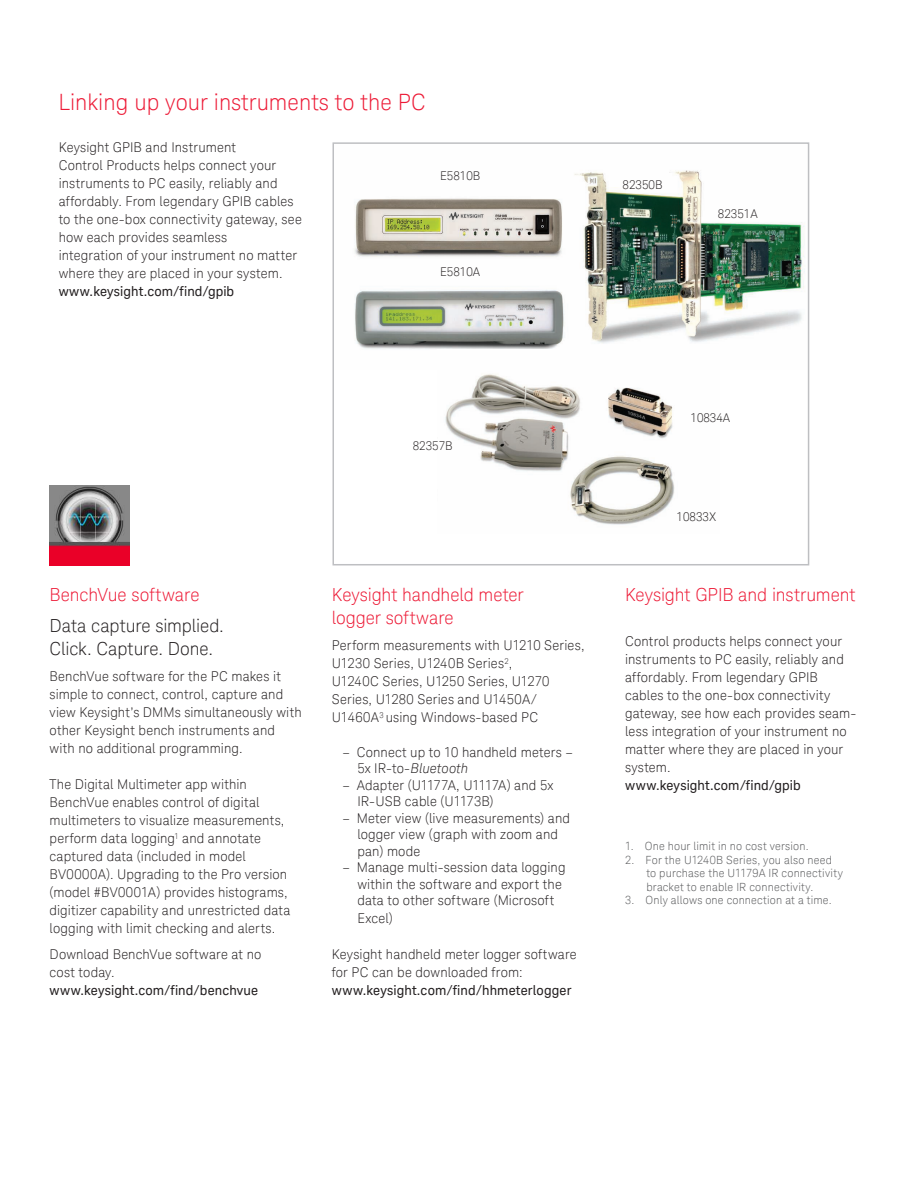
<style>
.page{position:relative;width:918px;height:1188px;background:#fff}
.page>*{position:absolute;margin:0;border:0;box-sizing:border-box;transform-origin:0 0}
.t1{font:300 22.5px "Keysight Sans";color:#ed1a36}
.t2{font:300 18px/22.5px "Keysight Sans";letter-spacing:-.005em;color:#ed1a36}
.t3{font:300 18px/22.5px "Keysight Sans";letter-spacing:-.005em;color:#231f20}
.t4{font:300 13.5px/18px "Keysight Sans";letter-spacing:.01em;color:#231f20}
.t5{font:13.5px "Keysight Sans";letter-spacing:.01em;color:#231f20}
.t6{font:300 12px "Keysight Sans";color:#231f20}
.t7{font:300 11.25px/13.5px "Keysight Sans";letter-spacing:.015em;color:#57585a}
.s1{font-style:italic}
</style>
<div class="page">
<img style="left:354px;top:170px;width:451px;height:179px">
<div style="left:333px;top:142px;width:476px;height:423px;border:2px solid #bebfc2"></div>
<img style="left:445px;top:374px;width:230px;height:151px">
<img style="left:50px;top:485px;width:80px;height:80px">
<h1 class="t1" style="left:59px;top:92px;width:369px">Linking up your instruments to the PC</h1>
<p class="t4" style="left:59px;top:140px;width:245px">Keysight GPIB and Instrument<br>Control Products helps connect your instruments to PC easily, reliably and affordably. From legendary GPIB cables to the one-box connectivity gateway, see how each provides seamless<br>integration of your instrument no matter where they are placed in your system.</p>
<p class="t5" style="left:59px;top:286px;width:177px">www.keysight.com/find/gpib</p>
<p class="t6" style="left:440px;top:171px;width:42px">E5810B</p>
<p class="t6" style="left:440px;top:267px;width:41px">E5810A</p>
<p class="t6" style="left:623px;top:180px;width:41px">82350B</p>
<p class="t6" style="left:718px;top:209px;width:41px">82351A</p>
<p class="t6" style="left:413px;top:441px;width:41px">82357B</p>
<h2 class="t2" style="left:50px;top:585px;width:152px">BenchVue software</h2>
<h2 class="t3" style="left:50px;top:616px;width:176px">Data capture simplied.<br>Click. Capture. Done.</h2>
<p class="t4" style="left:50px;top:668px;width:254px">BenchVue software for the PC makes it simple to connect, control, capture and view Keysight’s DMMs simultaneously with other Keysight bench instruments and with no additional programming.</p>
<p class="t4" style="left:50px;top:776px;width:242px">The Digital Multimeter app within BenchVue enables control of digital multimeters to visualize measurements, perform data logging<sup>1</sup> and annotate captured data (included in model BV0000A). Upgrading to the Pro version (model #BV0001A) provides histograms, digitizer capability and unrestricted data logging with limit checking and alerts.</p>
<p class="t4" style="left:50px;top:947px;width:213px">Download BenchVue software at no cost today.</p>
<p class="t5" style="left:50px;top:985px;width:210px">www.keysight.com/find/benchvue</p>
<h2 class="t2" style="left:332px;top:585px;width:194px">Keysight handheld meter logger software</h2>
<p class="t4" style="left:332px;top:637px;width:254px">Perform measurements with U1210 Series, U1230 Series, U1240B Series<sup>2</sup>,<br>U1240C Series, U1250 Series, U1270<br>Series, U1280 Series and U1450A/ U1460A<sup>3</sup> using Windows-based PC</p>
<p class="t4" style="left:357px;top:745px;width:217px;line-height:16.5px;text-indent:-15px">– Connect up to 10 handheld meters –<br>5x IR-to-<span class="s1">Bluetooth</span></p>
<p class="t4" style="left:357px;top:778px;width:198px;line-height:16.5px;text-indent:-15px">– Adapter (U1177A, U1117A) and 5x<br>IR-USB cable (U1173B)</p>
<p class="t4" style="left:357px;top:811px;width:214px;line-height:16.5px;text-indent:-15px">– Meter view (live measurements) and logger view (graph with zoom and pan) mode</p>
<p class="t4" style="left:357px;top:860px;width:210px;line-height:16.5px;text-indent:-15px">– Manage multi-session data logging within the software and export the data to other software (Microsoft</p>
<p class="t4" style="left:357px;top:910px;width:37px">Excel)</p>
<p class="t4" style="left:332px;top:946px;width:246px">Keysight handheld meter logger software for PC can be downloaded from:</p>
<p class="t5" style="left:332px;top:985px;width:241px">www.keysight.com/find/hhmeterlogger</p>
<p class="t6" style="left:691px;top:412px;width:41px">10834A</p>
<p class="t6" style="left:677px;top:511px;width:41px">10833X</p>
<h2 class="t2" style="left:625px;top:585px;width:232px">Keysight GPIB and instrument</h2>
<p class="t4" style="left:625px;top:633px;width:233px">Control products helps connect your instruments to PC easily, reliably and affordably. From legendary GPIB cables to the one-box connectivity gateway, see how each provides seam&shy;less integration of your instrument no matter where they are placed in your system.</p>
<p class="t5" style="left:625px;top:779px;width:177px">www.keysight.com/find/gpib</p>
<p class="t7" style="left:625px;top:841px;width:185px">1. One hour limit in no cost version.</p>
<p class="t7" style="left:646px;top:854px;width:198px;text-indent:-21px">2. For the U1240B Series, you also need to purchase the U1179A IR connectivity bracket to enable IR connectivity.</p>
<p class="t7" style="left:625px;top:895px;width:208px">3. Only allows one connection at a time.</p>
</div>
